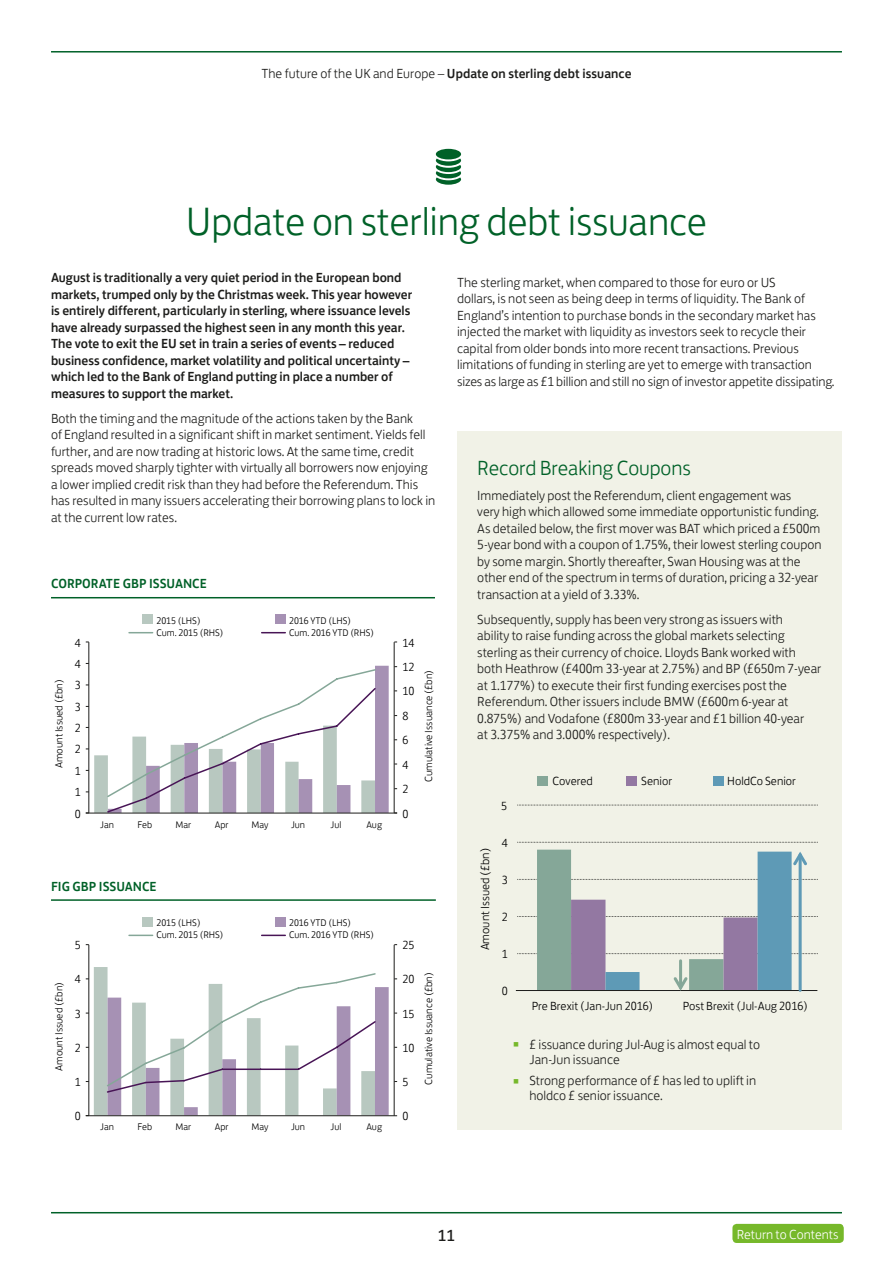
<style>
.page{position:relative;width:893px;height:1263px;background:#fff}
.page>*{position:absolute;margin:0;border:0;box-sizing:border-box;transform-origin:0 0}
.LBC_-_Title{font:300 40.5px "Lloyds Bank Jack";letter-spacing:-.005em;color:#006128}
.LBC_-_Title_Level_2{font:300 21px "Lloyds Bank Jack";letter-spacing:-.005em;color:#006128}
.LBC_-_Page_Numbers{font:16.5px "Lloyds Bank Jack";color:#1d1d1b}
.LBC_-_Body_Copy{font:300 13.5px/16.5px "Lloyds Bank Jack";color:#1d1d1b}
.LBC_-_Body_Copy_STAN{font:500 13.5px/16.5px "Lloyds Bank Jack";color:#1d1d1b}
.LBC_-_Page_Top_Title{font:500 13.5px "Lloyds Bank Jack";letter-spacing:.005em;color:#1d1d1b}
.GRAPH_titles{font:500 13.5px "Lloyds Bank Jack";color:#006128}
.t1{font:300 13.5px "Lloyds Bank Jack";color:#fff}
.t2{font:300 12.15px "Lloyds Bank Jack";color:#010101}
.t3{font:300 12px "Lloyds Bank Jack";color:#010101}
.t4{font:300 10.5px "Lloyds Bank Jack";color:#010101}
.t5{font:300 9.9px "Lloyds Bank Jack";color:#010101}
.s1{font-weight:300}
.s2{font-size:20.25px;color:#76b82a}
</style>
<div class="page">
<hr style="left:51px;top:51px;width:791px;height:2px;background:#006128">
<hr style="left:51px;top:1212px;width:791px;height:1px;background:#006128">
<svg style="left:436px;top:159px;width:25px;height:26px"></svg>
<div style="left:436px;top:149px;width:25px;height:10px;background:#006128;border-radius:50%"></div>
<div style="left:457px;top:432px;width:385px;height:698px;background:#f1f2e7"></div>
<svg style="left:518px;top:842px;width:299px;height:1px"></svg>
<svg style="left:518px;top:805px;width:299px;height:1px"></svg>
<hr style="left:516px;top:990px;width:301px;height:1px;background:#1d1d1b">
<svg style="left:518px;top:850px;width:299px;height:141px"></svg>
<div style="left:537px;top:776px;width:10px;height:9px;background:#85a798"></div>
<div style="left:626px;top:776px;width:10px;height:9px;background:#9378a2"></div>
<div style="left:713px;top:776px;width:10px;height:9px;background:#5e9ab6"></div>
<hr style="left:51px;top:597px;width:384px;height:1px;background:#006128">
<hr style="left:51px;top:899px;width:385px;height:2px;background:#006128">
<hr style="left:394px;top:945px;width:1px;height:171px;background:#1d1d1b">
<hr style="left:89px;top:945px;width:1px;height:171px;background:#1d1d1b">
<div style="left:143px;top:917px;width:10px;height:10px;background:#b8c8c0"></div>
<div style="left:275px;top:917px;width:11px;height:10px;background:#a691b4"></div>
<hr style="left:129px;top:934px;width:24px;height:2px;background:#85a798">
<hr style="left:262px;top:934px;width:23px;height:2px;background:#481556">
<svg style="left:86px;top:967px;width:311px;height:149px"></svg>
<hr style="left:394px;top:642px;width:1px;height:171px;background:#1d1d1b">
<hr style="left:89px;top:642px;width:1px;height:171px;background:#1d1d1b">
<svg style="left:86px;top:663px;width:311px;height:151px"></svg>
<div style="left:143px;top:615px;width:10px;height:9px;background:#b8c8c0"></div>
<div style="left:275px;top:615px;width:11px;height:9px;background:#a691b4"></div>
<svg style="left:129px;top:632px;width:24px;height:1px"></svg>
<svg style="left:262px;top:632px;width:23px;height:1px"></svg>
<div style="left:732px;top:1224px;width:112px;height:19px;background:#76b82a;border-radius:4px"></div>
<p class="LBC_-_Page_Top_Title" style="left:261px;top:63px;width:372px"><span class="s1">The future of the UK and Europe –</span> Update on sterling debt issuance</p>
<p class="LBC_-_Title" style="left:186px;top:189px;width:523px">Update on sterling debt issuance</p>
<p class="LBC_-_Body_Copy_STAN" style="left:51px;top:268px;width:363px">August is traditionally a very quiet period in the European bond markets, trumped only by the Christmas week. This year however is entirely different, particularly in sterling, where issuance levels have already surpassed the highest seen in any month this year.<br>The vote to exit the EU set in train a series of events – reduced business confidence, market volatility and political uncertainty – which led to the Bank of England putting in place a number of measures to support the market.</p>
<p class="LBC_-_Body_Copy" style="left:51px;top:409px;width:386px">Both the timing and the magnitude of the actions taken by the Bank<br>of England resulted in a significant shift in market sentiment. Yields fell further, and are now trading at historic lows. At the same time, credit spreads moved sharply tighter with virtually all borrowers now enjoying a lower implied credit risk than they had before the Referendum. This has resulted in many issuers accelerating their borrowing plans to lock in at the current low rates.</p>
<p class="GRAPH_titles" style="left:51px;top:573px;width:157px">CORPORATE GBP ISSUANCE</p>
<p class="t4" style="left:51px;top:768px;width:91px;rotate:-90deg">Amount Issued (£bn)</p>
<p class="t3" style="left:75px;top:633px;width:8px">4</p>
<p class="t3" style="left:75px;top:654px;width:8px">4</p>
<p class="t3" style="left:75px;top:676px;width:8px">3</p>
<p class="t3" style="left:75px;top:697px;width:8px">3</p>
<p class="t3" style="left:75px;top:718px;width:8px">2</p>
<p class="t3" style="left:75px;top:740px;width:8px">2</p>
<p class="t3" style="left:75px;top:761px;width:8px">1</p>
<p class="t3" style="left:75px;top:782px;width:8px">1</p>
<p class="t3" style="left:75px;top:804px;width:8px">0</p>
<p class="t5" style="left:156px;top:612px;width:46px">2015 (LHS)</p>
<p class="t5" style="left:289px;top:612px;width:63px">2016 YTD (LHS)</p>
<p class="t5" style="left:156px;top:624px;width:69px">Cum. 2015 (RHS)</p>
<p class="t5" style="left:289px;top:624px;width:86px">Cum. 2016 YTD (RHS)</p>
<p class="t5" style="left:100px;top:816px;width:15px">Jan</p>
<p class="t5" style="left:137px;top:816px;width:16px">Feb</p>
<p class="t5" style="left:176px;top:816px;width:17px">Mar</p>
<p class="t5" style="left:215px;top:816px;width:15px">Apr</p>
<p class="t5" style="left:251px;top:816px;width:19px">May</p>
<p class="t5" style="left:291px;top:816px;width:16px">Jun</p>
<p class="t5" style="left:331px;top:816px;width:12px">Jul</p>
<p class="t5" style="left:366px;top:816px;width:17px">Aug</p>
<p class="GRAPH_titles" style="left:51px;top:875px;width:107px">FIG GBP ISSUANCE</p>
<p class="t4" style="left:51px;top:1071px;width:91px;rotate:-90deg">Amount Issued (£bn)</p>
<p class="t3" style="left:75px;top:936px;width:8px">5</p>
<p class="t3" style="left:75px;top:970px;width:8px">4</p>
<p class="t3" style="left:75px;top:1004px;width:8px">3</p>
<p class="t3" style="left:75px;top:1038px;width:8px">2</p>
<p class="t3" style="left:75px;top:1072px;width:8px">1</p>
<p class="t3" style="left:75px;top:1106px;width:8px">0</p>
<p class="t5" style="left:156px;top:915px;width:46px">2015 (LHS)</p>
<p class="t5" style="left:289px;top:915px;width:63px">2016 YTD (LHS)</p>
<p class="t5" style="left:156px;top:927px;width:69px">Cum. 2015 (RHS)</p>
<p class="t5" style="left:289px;top:927px;width:86px">Cum. 2016 YTD (RHS)</p>
<p class="t5" style="left:100px;top:1119px;width:15px">Jan</p>
<p class="t5" style="left:137px;top:1119px;width:16px">Feb</p>
<p class="t5" style="left:176px;top:1119px;width:17px">Mar</p>
<p class="t5" style="left:215px;top:1119px;width:15px">Apr</p>
<p class="t5" style="left:251px;top:1119px;width:19px">May</p>
<p class="t5" style="left:291px;top:1119px;width:16px">Jun</p>
<p class="t5" style="left:331px;top:1119px;width:12px">Jul</p>
<p class="t5" style="left:366px;top:1119px;width:17px">Aug</p>
<p class="t3" style="left:403px;top:633px;width:14px">14</p>
<p class="t3" style="left:403px;top:657px;width:14px">12</p>
<p class="t3" style="left:403px;top:682px;width:14px">10</p>
<p class="t3" style="left:403px;top:706px;width:8px">8</p>
<p class="t3" style="left:403px;top:731px;width:8px">6</p>
<p class="t3" style="left:403px;top:755px;width:8px">4</p>
<p class="t3" style="left:403px;top:779px;width:8px">2</p>
<p class="t3" style="left:403px;top:804px;width:8px">0</p>
<p class="t4" style="left:420px;top:782px;width:114px;rotate:-90deg">Cumulative Issuance (£bn)</p>
<p class="t3" style="left:403px;top:936px;width:14px">25</p>
<p class="t3" style="left:403px;top:970px;width:14px">20</p>
<p class="t3" style="left:403px;top:1004px;width:14px">15</p>
<p class="t3" style="left:403px;top:1038px;width:14px">10</p>
<p class="t3" style="left:403px;top:1072px;width:8px">5</p>
<p class="t3" style="left:403px;top:1106px;width:8px">0</p>
<p class="t4" style="left:420px;top:1084px;width:114px;rotate:-90deg">Cumulative Issuance (£bn)</p>
<p class="LBC_-_Body_Copy" style="left:457px;top:272px;width:379px">The sterling market, when compared to those for euro or US<br>dollars, is not seen as being deep in terms of liquidity. The Bank of England’s intention to purchase bonds in the secondary market has injected the market with liquidity as investors seek to recycle their capital from older bonds into more recent transactions. Previous limitations of funding in sterling are yet to emerge with transaction sizes as large as £1 billion and still no sign of investor appetite dissipating.</p>
<p class="LBC_-_Title_Level_2" style="left:477px;top:451px;width:215px">Record Breaking Coupons</p>
<p class="LBC_-_Body_Copy" style="left:477px;top:486px;width:346px">Immediately post the Referendum, client engagement was<br>very high which allowed some immediate opportunistic funding.<br>As detailed below, the first mover was BAT which priced a £500m 5-year bond with a coupon of 1.75%, their lowest sterling coupon by some margin. Shortly thereafter, Swan Housing was at the other end of the spectrum in terms of duration, pricing a 32-year transaction at a yield of 3.33%.</p>
<p class="LBC_-_Body_Copy" style="left:477px;top:610px;width:345px">Subsequently, supply has been very strong as issuers with<br>ability to raise funding across the global markets selecting sterling as their currency of choice. Lloyds Bank worked with both Heathrow (£400m 33-year at 2.75%) and BP (£650m 7-year at 1.177%) to execute their first funding exercises post the Referendum. Other issuers include BMW (£600m 6-year at 0.875%) and Vodafone (£800m 33-year and £1 billion 40-year<br>at 3.375% and 3.000% respectively).</p>
<p class="t2" style="left:501px;top:796px;width:8px">5</p>
<p class="t2" style="left:553px;top:772px;width:42px">Covered</p>
<p class="t2" style="left:641px;top:772px;width:32px">Senior</p>
<p class="t2" style="left:727px;top:772px;width:70px">HoldCo Senior</p>
<p class="t2" style="left:475px;top:950px;width:104px;rotate:-90deg">Amount Issued (£bn)</p>
<p class="t2" style="left:502px;top:833px;width:8px">4</p>
<p class="t2" style="left:502px;top:870px;width:8px">3</p>
<p class="t2" style="left:502px;top:907px;width:8px">2</p>
<p class="t2" style="left:502px;top:944px;width:8px">1</p>
<p class="t2" style="left:502px;top:981px;width:8px">0</p>
<p class="t2" style="left:532px;top:996px;width:123px">Pre Brexit (Jan-Jun 2016)</p>
<p class="t2" style="left:683px;top:996px;width:127px">Post Brexit (Jul-Aug 2016)</p>
<p class="LBC_-_Body_Copy" style="left:529px;top:1035px;width:232px;line-height:15px;text-indent:-17px"><span class="s2">•</span> £ issuance during Jul-Aug is almost equal to<br>Jan-Jun issuance</p>
<p class="LBC_-_Body_Copy" style="left:529px;top:1072px;width:228px;line-height:15px;text-indent:-17px"><span class="s2">•</span> Strong performance of £ has led to uplift in holdco £ senior issuance.</p>
<p class="LBC_-_Page_Numbers" style="left:438px;top:1222px;width:19px">11</p>
<p class="t1" style="left:737px;top:1223px;width:103px">Return to Contents</p>
</div>
